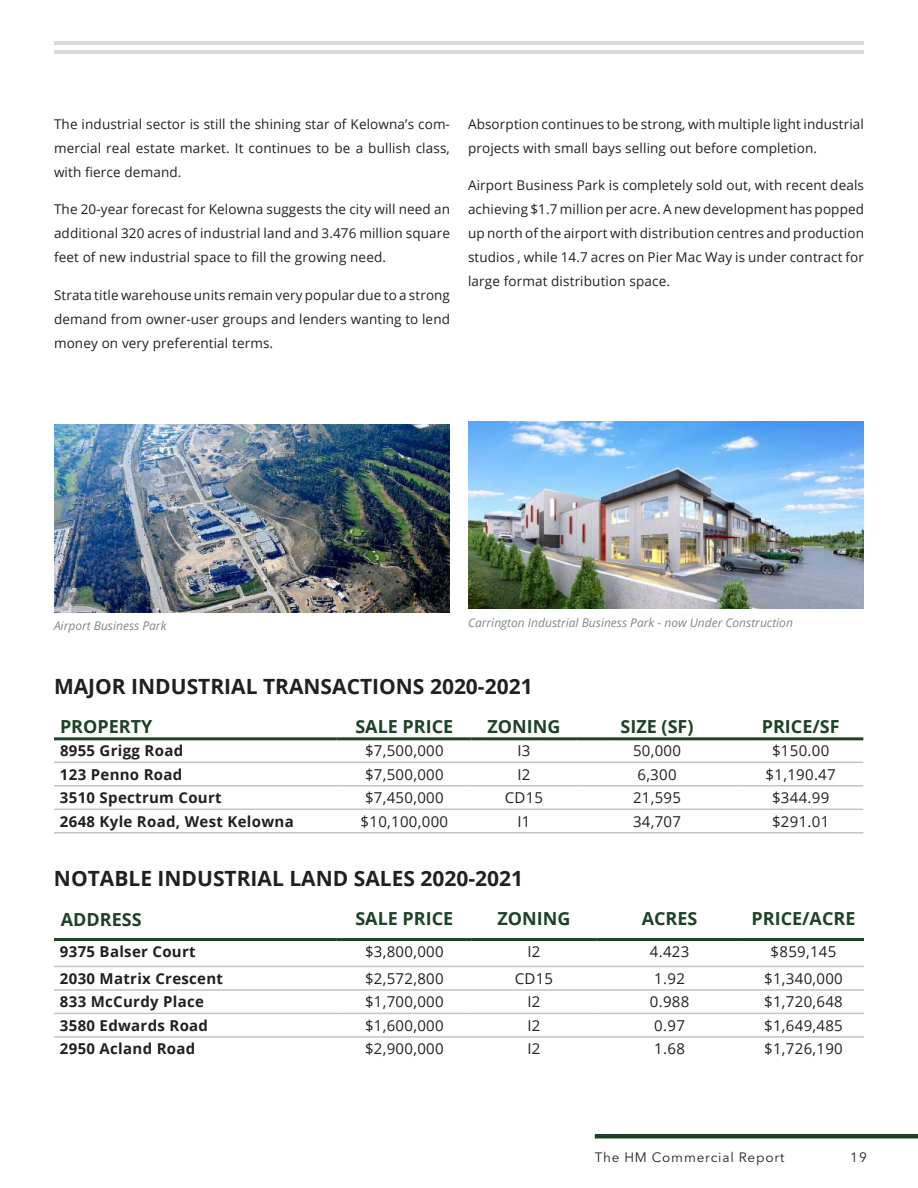
<style>
.page{position:relative;width:918px;height:1188px;background:#fff}
.page>*{position:absolute;margin:0;border:0;box-sizing:border-box;transform-origin:0 0}
.t1{font:700 21px "Open Sans";color:#231f20}
.t2{font:700 18px "Open Sans";color:#1e4228}
.t3{font:15px "Open Sans";letter-spacing:.02em;color:#231f20}
.t4{font:700 15px "Open Sans";letter-spacing:.02em;color:#231f20}
.t5{font:13.5px/24px "Open Sans";letter-spacing:.01em;color:#231f20;text-align:justify}
.t6{font:13.5px "Avenir Next LT Pro";letter-spacing:.06em;color:#231f20}
.t7{font:italic 12px "Open Sans";color:#848689}
</style>
<div class="page">
<hr style="left:54px;top:41px;width:810px;height:3px;background:#d8d9db">
<hr style="left:54px;top:51px;width:810px;height:3px;background:#d8d9db">
<hr style="left:595px;top:1134px;width:323px;height:4px;background:#1e4228">
<hr style="left:54px;top:762px;width:283px;height:1px;background:#c2c3c6">
<hr style="left:337px;top:762px;width:135px;height:1px;background:#c2c3c6">
<hr style="left:472px;top:762px;width:104px;height:1px;background:#c2c3c6">
<hr style="left:576px;top:762px;width:162px;height:1px;background:#c2c3c6">
<hr style="left:738px;top:762px;width:125px;height:1px;background:#c2c3c6">
<hr style="left:337px;top:737px;width:135px;height:3px;background:#1e4228">
<hr style="left:472px;top:737px;width:104px;height:3px;background:#1e4228">
<hr style="left:576px;top:737px;width:162px;height:3px;background:#1e4228">
<hr style="left:738px;top:737px;width:125px;height:3px;background:#1e4228">
<hr style="left:54px;top:737px;width:283px;height:3px;background:#1e4228">
<hr style="left:54px;top:785px;width:283px;height:2px;background:#c2c3c6">
<hr style="left:337px;top:785px;width:135px;height:2px;background:#c2c3c6">
<hr style="left:472px;top:785px;width:104px;height:2px;background:#c2c3c6">
<hr style="left:576px;top:785px;width:162px;height:2px;background:#c2c3c6">
<hr style="left:738px;top:785px;width:125px;height:2px;background:#c2c3c6">
<hr style="left:54px;top:809px;width:283px;height:1px;background:#c2c3c6">
<hr style="left:337px;top:809px;width:135px;height:1px;background:#c2c3c6">
<hr style="left:472px;top:809px;width:104px;height:1px;background:#c2c3c6">
<hr style="left:576px;top:809px;width:162px;height:1px;background:#c2c3c6">
<hr style="left:738px;top:809px;width:125px;height:1px;background:#c2c3c6">
<hr style="left:54px;top:832px;width:283px;height:2px;background:#c2c3c6">
<hr style="left:337px;top:832px;width:135px;height:2px;background:#c2c3c6">
<hr style="left:472px;top:832px;width:104px;height:2px;background:#c2c3c6">
<hr style="left:576px;top:832px;width:162px;height:2px;background:#c2c3c6">
<hr style="left:738px;top:832px;width:125px;height:2px;background:#c2c3c6">
<hr style="left:54px;top:966px;width:283px;height:1px;background:#c2c3c6">
<hr style="left:337px;top:966px;width:135px;height:1px;background:#c2c3c6">
<hr style="left:472px;top:966px;width:124px;height:1px;background:#c2c3c6">
<hr style="left:596px;top:966px;width:147px;height:1px;background:#c2c3c6">
<hr style="left:743px;top:966px;width:121px;height:1px;background:#c2c3c6">
<hr style="left:337px;top:938px;width:135px;height:3px;background:#1e4228">
<hr style="left:472px;top:938px;width:124px;height:3px;background:#1e4228">
<hr style="left:596px;top:938px;width:147px;height:3px;background:#1e4228">
<hr style="left:743px;top:938px;width:121px;height:3px;background:#1e4228">
<hr style="left:54px;top:938px;width:283px;height:3px;background:#1e4228">
<hr style="left:54px;top:989px;width:283px;height:2px;background:#c2c3c6">
<hr style="left:337px;top:989px;width:135px;height:2px;background:#c2c3c6">
<hr style="left:472px;top:989px;width:124px;height:2px;background:#c2c3c6">
<hr style="left:596px;top:989px;width:147px;height:2px;background:#c2c3c6">
<hr style="left:743px;top:989px;width:121px;height:2px;background:#c2c3c6">
<hr style="left:54px;top:1013px;width:283px;height:1px;background:#c2c3c6">
<hr style="left:337px;top:1013px;width:135px;height:1px;background:#c2c3c6">
<hr style="left:472px;top:1013px;width:124px;height:1px;background:#c2c3c6">
<hr style="left:596px;top:1013px;width:147px;height:1px;background:#c2c3c6">
<hr style="left:743px;top:1013px;width:121px;height:1px;background:#c2c3c6">
<hr style="left:54px;top:1036px;width:283px;height:2px;background:#c2c3c6">
<hr style="left:337px;top:1036px;width:135px;height:2px;background:#c2c3c6">
<hr style="left:472px;top:1036px;width:124px;height:2px;background:#c2c3c6">
<hr style="left:596px;top:1036px;width:147px;height:2px;background:#c2c3c6">
<hr style="left:743px;top:1036px;width:121px;height:2px;background:#c2c3c6">
<img style="left:468px;top:421px;width:396px;height:188px">
<img style="left:54px;top:424px;width:396px;height:188px">
<p class="t5" style="left:54px;top:112px;width:398px">The industrial sector is still the shining star of Kelowna’s com&shy;mercial real estate market. It continues to be a bullish class, with fierce demand.</p>
<p class="t5" style="left:54px;top:197px;width:398px">The 20-year forecast for Kelowna suggests the city will need an additional 320 acres of industrial land and 3.476 million square feet of new industrial space to fill the growing need.</p>
<p class="t5" style="left:54px;top:283px;width:398px">Strata title warehouse units remain very popular due to a strong demand from owner-user groups and lenders wanting to lend money on very preferential terms.</p>
<p class="t5" style="left:468px;top:112px;width:398px">Absorption continues to be strong, with multiple light industrial projects with small bays selling out before completion.</p>
<p class="t5" style="left:468px;top:173px;width:398px">Airport Business Park is completely sold out, with recent deals achieving $1.7 million per acre. A new development has popped up north of the airport with distribution centres and production studios , while 14.7 acres on Pier Mac Way is under contract for large format distribution space.</p>
<p class="t7" style="left:54px;top:618px;width:114px">Airport Business Park</p>
<p class="t7" style="left:468px;top:615px;width:326px">Carrington Industrial Business Park - now Under Construction</p>
<h1 class="t1" style="left:54px;top:671px;width:480px">MAJOR INDUSTRIAL TRANSACTIONS 2020-2021</h1>
<h2 class="t2" style="left:60px;top:714px;width:94px">PROPERTY</h2>
<h2 class="t2" style="left:355px;top:714px;width:99px">SALE PRICE</h2>
<h2 class="t2" style="left:487px;top:714px;width:75px">ZONING</h2>
<h2 class="t2" style="left:621px;top:714px;width:75px">SIZE (SF)</h2>
<h2 class="t2" style="left:762px;top:714px;width:79px">PRICE/SF</h2>
<p class="t4" style="left:60px;top:740px;width:125px">8955 Grigg Road</p>
<p class="t3" style="left:365px;top:741px;width:80px">$7,500,000</p>
<p class="t3" style="left:517px;top:741px;width:15px">I3</p>
<p class="t3" style="left:633px;top:741px;width:50px">50,000</p>
<p class="t3" style="left:772px;top:741px;width:59px">$150.00</p>
<p class="t4" style="left:60px;top:764px;width:124px">123 Penno Road</p>
<p class="t3" style="left:365px;top:764px;width:80px">$7,500,000</p>
<p class="t3" style="left:517px;top:764px;width:15px">I2</p>
<p class="t3" style="left:637px;top:764px;width:41px">6,300</p>
<p class="t3" style="left:766px;top:764px;width:72px">$1,190.47</p>
<p class="t4" style="left:60px;top:787px;width:163px">3510 Spectrum Court</p>
<p class="t3" style="left:365px;top:788px;width:80px">$7,450,000</p>
<p class="t3" style="left:505px;top:788px;width:40px">CD15</p>
<p class="t3" style="left:633px;top:788px;width:50px">21,595</p>
<p class="t3" style="left:772px;top:788px;width:59px">$344.99</p>
<p class="t4" style="left:60px;top:811px;width:235px">2648 Kyle Road, West Kelowna</p>
<p class="t3" style="left:361px;top:811px;width:89px">$10,100,000</p>
<p class="t3" style="left:517px;top:811px;width:15px">I1</p>
<p class="t3" style="left:633px;top:811px;width:50px">34,707</p>
<p class="t3" style="left:772px;top:811px;width:59px">$291.01</p>
<h1 class="t1" style="left:54px;top:864px;width:471px">NOTABLE INDUSTRIAL LAND SALES 2020-2021</h1>
<h2 class="t2" style="left:61px;top:907px;width:82px">ADDRESS</h2>
<h2 class="t2" style="left:355px;top:906px;width:99px">SALE PRICE</h2>
<h2 class="t2" style="left:497px;top:906px;width:75px">ZONING</h2>
<h2 class="t2" style="left:642px;top:906px;width:57px">ACRES</h2>
<h2 class="t2" style="left:752px;top:906px;width:105px">PRICE/ACRE</h2>
<p class="t4" style="left:60px;top:941px;width:137px">9375 Balser Court</p>
<p class="t3" style="left:365px;top:941px;width:80px">$3,800,000</p>
<p class="t3" style="left:527px;top:941px;width:15px">I2</p>
<p class="t3" style="left:650px;top:941px;width:41px">4.423</p>
<p class="t3" style="left:771px;top:941px;width:67px">$859,145</p>
<p class="t4" style="left:60px;top:968px;width:165px">2030 Matrix Crescent</p>
<p class="t3" style="left:365px;top:968px;width:80px">$2,572,800</p>
<p class="t3" style="left:515px;top:968px;width:40px">CD15</p>
<p class="t3" style="left:654px;top:968px;width:32px">1.92</p>
<p class="t3" style="left:764px;top:968px;width:80px">$1,340,000</p>
<p class="t4" style="left:60px;top:991px;width:146px">833 McCurdy Place</p>
<p class="t3" style="left:365px;top:992px;width:80px">$1,700,000</p>
<p class="t3" style="left:527px;top:992px;width:15px">I2</p>
<p class="t3" style="left:650px;top:992px;width:41px">0.988</p>
<p class="t3" style="left:764px;top:992px;width:80px">$1,720,648</p>
<p class="t4" style="left:60px;top:1015px;width:150px">3580 Edwards Road</p>
<p class="t3" style="left:365px;top:1015px;width:80px">$1,600,000</p>
<p class="t3" style="left:527px;top:1015px;width:15px">I2</p>
<p class="t3" style="left:654px;top:1015px;width:32px">0.97</p>
<p class="t3" style="left:764px;top:1015px;width:80px">$1,649,485</p>
<p class="t4" style="left:60px;top:1038px;width:137px">2950 Acland Road</p>
<p class="t3" style="left:365px;top:1039px;width:80px">$2,900,000</p>
<p class="t3" style="left:527px;top:1039px;width:15px">I2</p>
<p class="t3" style="left:654px;top:1039px;width:32px">1.68</p>
<p class="t3" style="left:764px;top:1039px;width:80px">$1,726,190</p>
<p class="t6" style="left:595px;top:1149px;width:191px">The HM Commercial Report</p>
<p class="t6" style="left:850px;top:1149px;width:18px">19</p>
</div>
